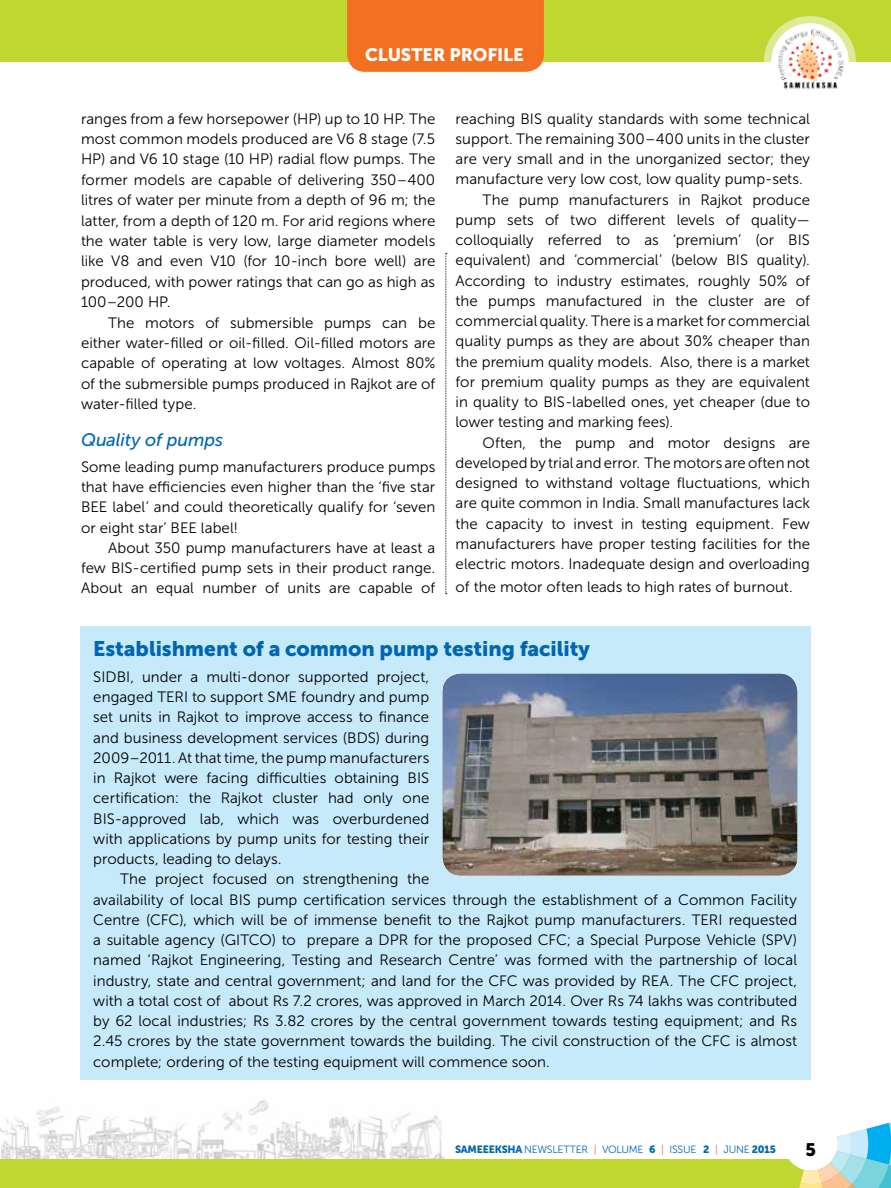
<style>
.page{position:relative;width:891px;height:1188px;background:#fff}
.page>*{position:absolute;margin:0;border:0;box-sizing:border-box;transform-origin:0 0}
.t1{font:21px "Museo Sans 900";letter-spacing:-.005em;color:#0066b3}
.t2{font:18px "Museo Sans 900";letter-spacing:-.01em;color:#fff}
.t3{font:italic 18px "Museo Sans 500";letter-spacing:-.005em;color:#0066b3}
.t4{font:18px "Museo Sans 900";color:#000}
.t5{font:15px/20.2px "Museo Sans 300";letter-spacing:.005em;color:#000;text-align:justify}
.t6{font:10.5px "Museo Sans 300";letter-spacing:-.02em;color:#0066b3}
.s1{font-family:"Museo Sans 900"}
.s2{color:#f36f21}
</style>
<div class="page">
<img style="left:0;top:1100px;width:445px;height:59px">
<div style="left:0;top:0;width:891px;height:62px;background:#bfd730"></div>
<div style="left:0;top:1159px;width:891px;height:29px;background:#bfd730"></div>
<svg style="left:789px;top:1122px;width:102px;height:66px"></svg>
<svg style="left:764px;top:16px;width:92px;height:91px"></svg>
<div style="left:771px;top:23px;width:78px;height:77px;background:#fff;border-radius:50%"></div>
<img style="left:773px;top:26px;width:74px;height:66px">
<div style="left:347px;top:0;width:197px;height:72px;background:#f36f21"></div>
<svg style="left:446px;top:253px;width:1px;height:341px"></svg>
<div style="left:80px;top:627px;width:731px;height:453px;background:#c7eafb"></div>
<img style="left:443px;top:674px;width:354px;height:201px">
<p class="t2" style="left:365px;top:44px;width:160px">CLUSTER PROFILE</p>
<p class="t5" style="left:81px;top:108px;width:356px">ranges from a few horsepower (HP) up to 10 HP. The most common models produced are V6 8 stage (7.5<br>HP) and V6 10 stage (10 HP) radial flow pumps. The former models are capable of delivering 350–400 litres of water per minute from a depth of 96 m; the latter, from a depth of 120 m. For arid regions where the water table is very low, large diameter models like V8 and even V10 (for 10-inch bore well) are produced, with power ratings that can go as high as 100–200 HP.</p>
<p class="t5" style="left:81px;top:312px;width:356px;text-indent:27px">The motors of submersible pumps can be either water-filled or oil-filled. Oil-filled motors are capable of operating at low voltages. Almost 80% of the submersible pumps produced in Rajkot are of water-filled type.</p>
<p class="t3" style="left:81px;top:430px;width:144px">Quality of pumps</p>
<p class="t5" style="left:81px;top:456px;width:356px">Some leading pump manufacturers produce pumps that have efficiencies even higher than the ‘five star BEE label’ and could theoretically qualify for ‘seven or eight star’ BEE label!</p>
<p class="t5" style="left:81px;top:538px;width:356px;text-indent:27px">About 350 pump manufacturers have at least a few BIS-certified pump sets in their product range.<br>About an equal number of units are capable of</p>
<p class="t5" style="left:456px;top:108px;width:356px">reaching BIS quality standards with some technical</p>
<p class="t5" style="left:456px;top:129px;width:356px">support. The remaining 300–400 units in the cluster</p>
<p class="t5" style="left:456px;top:149px;width:356px">are very small and in the unorganized sector; they</p>
<p class="t5" style="left:456px;top:169px;width:349px">manufacture very low cost, low quality pump-sets.</p>
<p class="t5" style="left:483px;top:189px;width:329px">The pump manufacturers in Rajkot produce</p>
<p class="t5" style="left:456px;top:210px;width:356px">pump sets of two different levels of quality—</p>
<p class="t5" style="left:456px;top:230px;width:356px">colloquially referred to as ‘premium’ (or BIS</p>
<p class="t5" style="left:456px;top:250px;width:356px">equivalent) and ‘commercial’ (below BIS quality).</p>
<p class="t5" style="left:456px;top:270px;width:356px">According to industry estimates, roughly 50% of</p>
<p class="t5" style="left:456px;top:291px;width:356px">the pumps manufactured in the cluster are of</p>
<p class="t5" style="left:456px;top:311px;width:356px">commercial quality. There is a market for commercial</p>
<p class="t5" style="left:456px;top:331px;width:356px">quality pumps as they are about 30% cheaper than</p>
<p class="t5" style="left:456px;top:351px;width:356px">the premium quality models. Also, there is a market</p>
<p class="t5" style="left:456px;top:372px;width:356px">for premium quality pumps as they are equivalent</p>
<p class="t5" style="left:456px;top:392px;width:356px">in quality to BIS-labelled ones, yet cheaper (due to</p>
<p class="t5" style="left:456px;top:412px;width:219px">lower testing and marking fees).</p>
<p class="t5" style="left:483px;top:432px;width:329px">Often, the pump and motor designs are</p>
<p class="t5" style="left:456px;top:453px;width:356px">developed by trial and error. The motors are often not</p>
<p class="t5" style="left:456px;top:473px;width:356px">designed to withstand voltage fluctuations, which</p>
<p class="t5" style="left:456px;top:493px;width:356px">are quite common in India. Small manufactures lack</p>
<p class="t5" style="left:456px;top:513px;width:356px">the capacity to invest in testing equipment. Few</p>
<p class="t5" style="left:456px;top:534px;width:356px">manufacturers have proper testing facilities for the</p>
<p class="t5" style="left:456px;top:554px;width:356px">electric motors. Inadequate design and overloading</p>
<p class="t5" style="left:456px;top:576px;width:339px">of the motor often leads to high rates of burnout.</p>
<h1 class="t1" style="left:93px;top:637px;width:498px">Establishment of a common pump testing facility</h1>
<p class="t5" style="left:93px;top:667px;width:338px">SIDBI, under a multi-donor supported project, engaged TERI to support SME foundry and pump set units in Rajkot to improve access to finance and business development services (BDS) during 2009–2011. At that time, the pump manufacturers in Rajkot were facing difficulties obtaining BIS certification: the Rajkot cluster had only one BIS-approved lab, which was overburdened with applications by pump units for testing their products, leading to delays.</p>
<p class="t5" style="left:93px;top:869px;width:705px;text-align:left;text-indent:27px">The project focused on strengthening the<br>availability of local BIS pump certification services through the establishment of a Common Facility Centre (CFC), which will be of immense benefit to the Rajkot pump manufacturers. TERI requested a suitable agency (GITCO) to prepare a DPR for the proposed CFC; a Special Purpose Vehicle (SPV) named ‘Rajkot Engineering, Testing and Research Centre’ was formed with the partnership of local industry, state and central government; and land for the CFC was provided by REA. The CFC project, with a total cost of about Rs 7.2 crores, was approved in March 2014. Over Rs 74 lakhs was contributed by 62 local industries; Rs 3.82 crores by the central government towards testing equipment; and Rs 2.45 crores by the state government towards the building. The civil construction of the CFC is almost complete; ordering of the testing equipment will commence soon.</p>
<p class="t6" style="left:455px;top:1144px;width:323px"><span class="s1">SAMEEEKSHA</span> NEWSLETTER <span class="s2">|</span> VOLUME <span class="s1">6</span> <span class="s2">|</span> ISSUE <span class="s1">2</span> <span class="s2">|</span> JUNE <span class="s1">2015</span></p>
<p class="t4" style="left:805px;top:1139px;width:12px">5</p>
</div>
